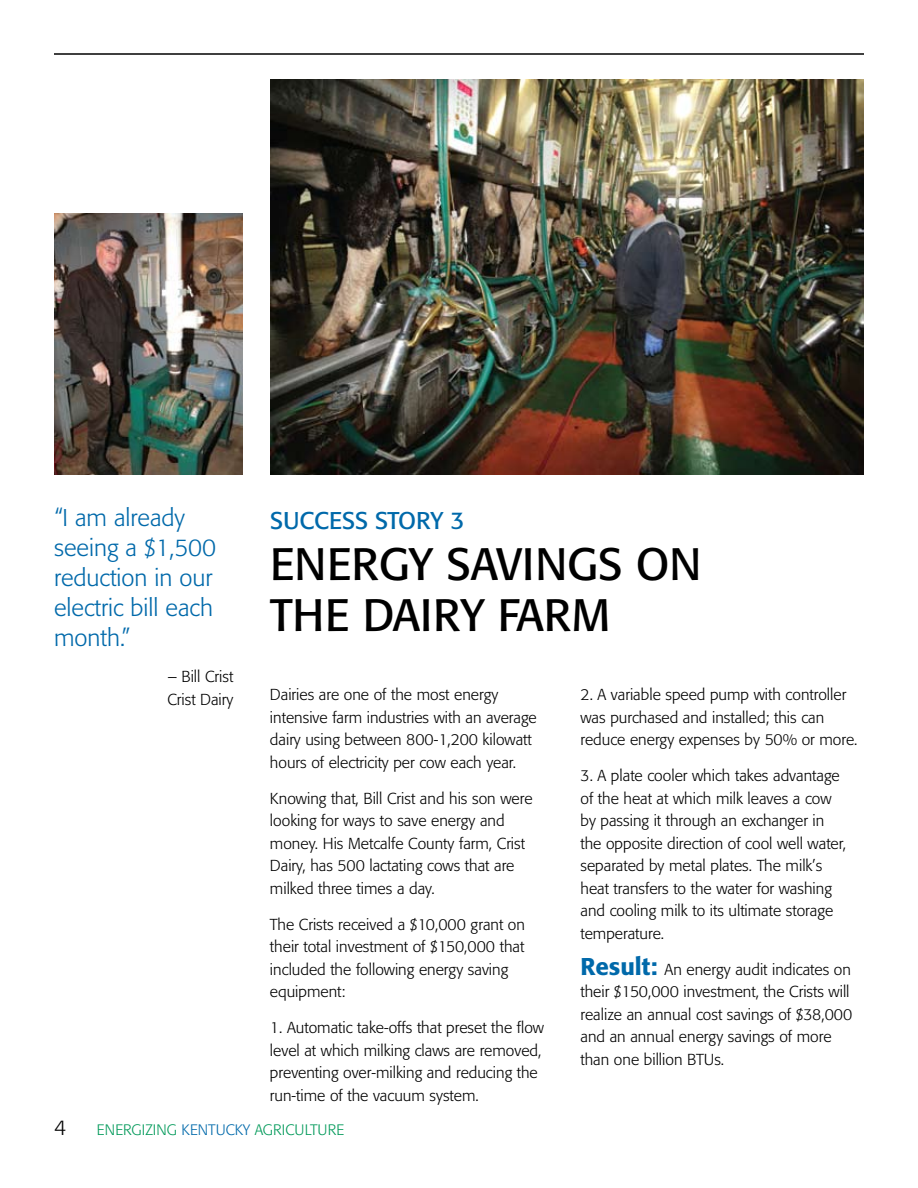
<style>
.page{position:relative;width:918px;height:1188px;background:#fff}
.page>*{position:absolute;margin:0;border:0;box-sizing:border-box;transform-origin:0 0}
.t1{font:45px/51px "Formata";color:#000}
.t2{font:300 24px/30px "Formata";color:#0069aa}
.t3{font:24px "Formata";color:#0069aa}
.t4{font:300 21px "Formata";color:#000}
.t5{font:300 15.75px/22.5px "Formata";color:#000}
.t6{font:300 15px "Formata";color:#009959}
.s1{font-weight:500;font-size:24px;color:#0069aa}
.s2{color:#0069aa}
</style>
<div class="page">
<hr style="left:54px;top:53px;width:810px;height:2px;background:#000">
<img style="left:271px;top:80px;width:592px;height:394px">
<img style="left:55px;top:214px;width:187px;height:261px">
<h2 class="t2" style="left:54px;top:503px;width:164px">“I am already seeing a $1,500 reduction in our electric bill each month.”</h2>
<p class="t5" style="left:167px;top:666px;width:67px">– Bill Crist<br>Crist Dairy</p>
<h2 class="t3" style="left:270px;top:506px;width:196px">SUCCESS STORY 3</h2>
<h1 class="t1" style="left:270px;top:538px;width:433px">ENERGY SAVINGS ON<br>THE DAIRY FARM</h1>
<p class="t5" style="left:270px;top:684px;width:268px">Dairies are one of the most energy intensive farm industries with an average dairy using between 800-1,200 kilowatt hours of electricity per cow each year.</p>
<p class="t5" style="left:270px;top:787px;width:264px">Knowing that, Bill Crist and his son were looking for ways to save energy and money. His Metcalfe County farm, Crist Dairy, has 500 lactating cows that are milked three times a day.</p>
<p class="t5" style="left:270px;top:913px;width:257px">The Crists received a $10,000 grant on their total investment of $150,000 that included the following energy saving equipment:</p>
<p class="t5" style="left:270px;top:1017px;width:276px">1. Automatic take-offs that preset the flow level at which milking claws are removed, preventing over-milking and reducing the run-time of the vacuum system.</p>
<p class="t5" style="left:580px;top:684px;width:279px">2. A variable speed pump with controller was purchased and installed; this can reduce energy expenses by 50% or more.</p>
<p class="t5" style="left:580px;top:765px;width:267px">3. A plate cooler which takes advantage of the heat at which milk leaves a cow by passing it through an exchanger in the opposite direction of cool well water, separated by metal plates. The milk’s heat transfers to the water for washing and cooling milk to its ultimate storage temperature.</p>
<p class="t5" style="left:580px;top:958px;width:273px"><span class="s1">Result:</span> An energy audit indicates on their $150,000 investment, the Crists will realize an annual cost savings of $38,000 and an annual energy savings of more than one billion BTUs.</p>
<h3 class="t4" style="left:54px;top:1115px;width:14px">4</h3>
<p class="t6" style="left:97px;top:1121px;width:247px">Energizing <span class="s2">Kentucky</span> Agriculture</p>
</div>
